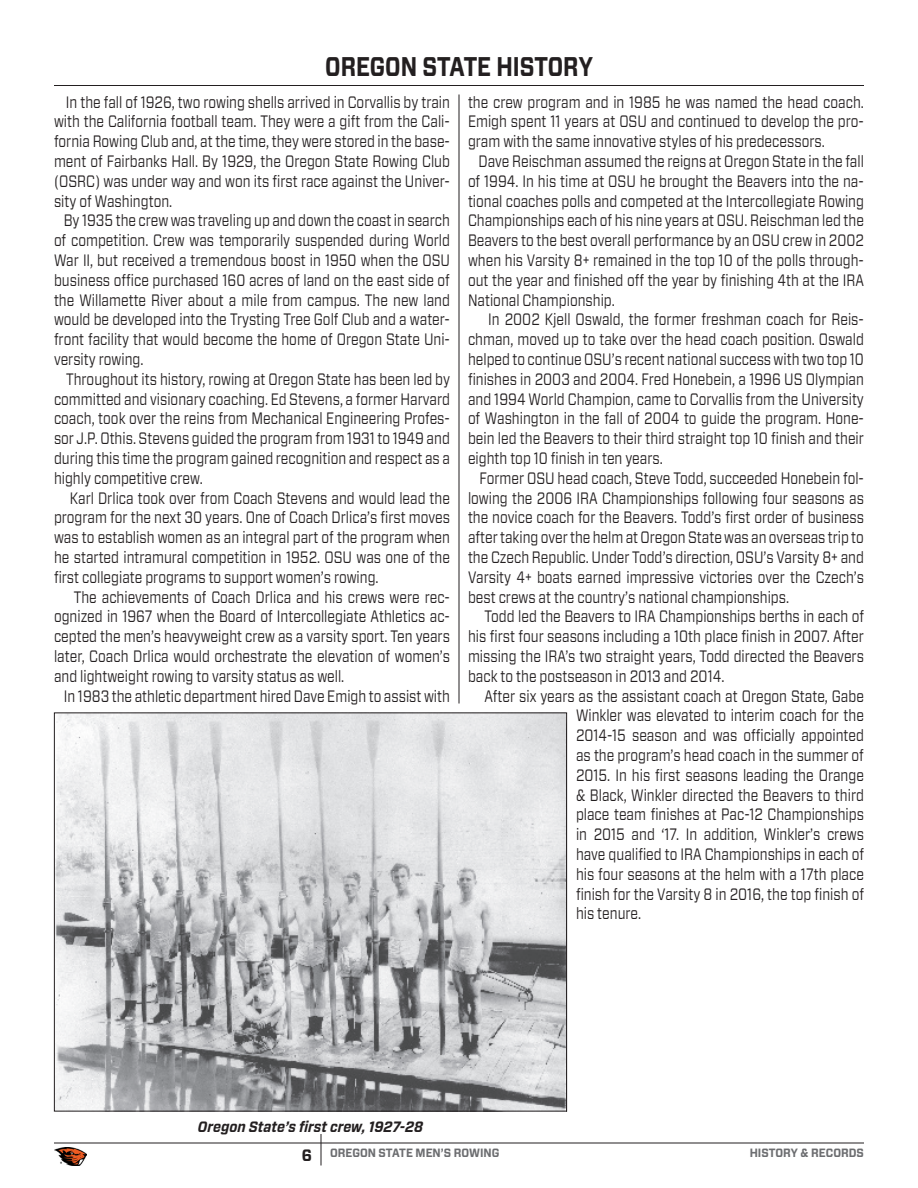
<style>
.page{position:relative;width:918px;height:1188px;background:#fff}
.page>*{position:absolute;margin:0;border:0;box-sizing:border-box;transform-origin:0 0}
.t1{font:700 27px "Forza";color:#231f20;scale:.8 1}
.t2{font:16.5px/19.8px "Forza";color:#231f20;text-align:justify;scale:.8 1}
.t3{font:italic 700 15px "Forza";color:#231f20;scale:.9 1}
.t4{font:700 12px "Forza";color:#6c6d70;scale:.9 1}
.s1{font-size:16.5px;color:#231f20}
</style>
<div class="page">
<hr style="left:54px;top:1143px;width:810px;height:1px;background:#231f20">
<img style="left:54px;top:1148px;width:32px;height:18px">
<hr style="left:321px;top:1134px;width:1px;height:32px;background:#231f20">
<img style="left:56px;top:714px;width:509px;height:396px">
<hr style="left:459px;top:94px;width:1px;height:610px;background:#231f20">
<hr style="left:54px;top:85px;width:810px;height:1px;background:#231f20">
<p class="t1" style="left:325px;top:48px;width:336px">OREGON STATE HISTORY</p>
<p class="t2" style="left:54px;top:92px;width:497px;text-indent:12px">In the fall of 1926, two rowing shells arrived in Corvallis by train with the California football team. They were a gift from the Cali&shy;fornia Rowing Club and, at the time, they were stored in the base&shy;ment of Fairbanks Hall. By 1929, the Oregon State Rowing Club (OSRC) was under way and won its first race against the Univer&shy;sity of Washington.</p>
<p class="t2" style="left:54px;top:211px;width:497px;text-indent:10px">By 1935 the crew was traveling up and down the coast in search of competition. Crew was temporarily suspended during World War II, but received a tremendous boost in 1950 when the OSU business office purchased 160 acres of land on the east side of the Willamette River about a mile from campus. The new land would be developed into the Trysting Tree Golf Club and a water&shy;front facility that would become the home of Oregon State Uni&shy;versity rowing.</p>
<p class="t2" style="left:54px;top:369px;width:497px;text-indent:12px">Throughout its history, rowing at Oregon State has been led by committed and visionary coaching. Ed Stevens, a former Harvard coach, took over the reins from Mechanical Engineering Profes&shy;sor J.P. Othis. Stevens guided the program from 1931 to 1949 and during this time the program gained recognition and respect as a highly competitive crew.</p>
<p class="t2" style="left:54px;top:488px;width:497px;text-indent:16px">Karl Drlica took over from Coach Stevens and would lead the program for the next 30 years. One of Coach Drlica’s first moves was to establish women as an integral part of the program when he started intramural competition in 1952. OSU was one of the first collegiate programs to support women’s rowing.</p>
<p class="t2" style="left:54px;top:587px;width:497px;text-indent:20px">The achievements of Coach Drlica and his crews were rec&shy;ognized in 1967 when the Board of Intercollegiate Athletics ac&shy;cepted the men’s heavyweight crew as a varsity sport. Ten years later, Coach Drlica would orchestrate the elevation of women’s and lightweight rowing to varsity status as well.</p>
<p class="t2" style="left:64px;top:686px;width:484px">In 1983 the athletic department hired Dave Emigh to assist with</p>
<p class="t2" style="left:468px;top:92px;width:497px">the crew program and in 1985 he was named the head coach.<br>Emigh spent 11 years at OSU and continued to develop the pro&shy;gram with the same innovative styles of his predecessors.</p>
<p class="t2" style="left:468px;top:151px;width:497px;text-indent:11px">Dave Reischman assumed the reigns at Oregon State in the fall of 1994. In his time at OSU he brought the Beavers into the na&shy;tional coaches polls and competed at the Intercollegiate Rowing Championships each of his nine years at OSU. Reischman led the Beavers to the best overall performance by an OSU crew in 2002 when his Varsity 8+ remained in the top 10 of the polls through&shy;out the year and finished off the year by finishing 4th at the IRA National Championship.</p>
<p class="t2" style="left:468px;top:310px;width:497px;text-indent:20px">In 2002 Kjell Oswald, the former freshman coach for Reis&shy;chman, moved up to take over the head coach position. Oswald helped to continue OSU’s recent national success with two top 10 finishes in 2003 and 2004. Fred Honebein, a 1996 US Olympian and 1994 World Champion, came to Corvallis from the University of Washington in the fall of 2004 to guide the program. Hone&shy;bein led the Beavers to their third straight top 10 finish and their eighth top 10 finish in ten years.</p>
<p class="t2" style="left:468px;top:468px;width:497px;text-indent:12px">Former OSU head coach, Steve Todd, succeeded Honebein fol&shy;lowing the 2006 IRA Championships following four seasons as the novice coach for the Beavers. Todd’s first order of business after taking over the helm at Oregon State was an overseas trip to the Czech Republic. Under Todd’s direction, OSU’s Varsity 8+ and Varsity 4+ boats earned impressive victories over the Czech’s best crews at the country’s national championships.</p>
<p class="t2" style="left:468px;top:607px;width:497px;text-indent:16px">Todd led the Beavers to IRA Championships berths in each of his first four seasons including a 10th place finish in 2007. After missing the IRA’s two straight years, Todd directed the Beavers back to the postseason in 2013 and 2014.</p>
<p class="t2" style="left:576px;top:686px;width:362px;text-indent:-92px">After six years as the assistant coach at Oregon State, Gabe Winkler was elevated to interim coach for the 2014-15 season and was officially appointed as the program’s head coach in the summer of 2015. In his first seasons leading the Orange &amp; Black, Winkler directed the Beavers to third place team finishes at Pac-12 Championships in 2015 and ‘17. In addition, Winkler’s crews have qualified to IRA Championships in each of his four seasons at the helm with a 17th place finish for the Varsity 8 in 2016, the top finish of his tenure.</p>
<p class="t3" style="left:198px;top:1117px;width:252px">Oregon State’s first crew, 1927-28</p>
<p class="t4" style="left:302px;top:1145px;width:221px"><span class="s1">6</span> OREGON STATE MEN’S ROWING</p>
<p class="t4" style="left:750px;top:1145px;width:128px">HISTORY &amp; RECORDS</p>
</div>
